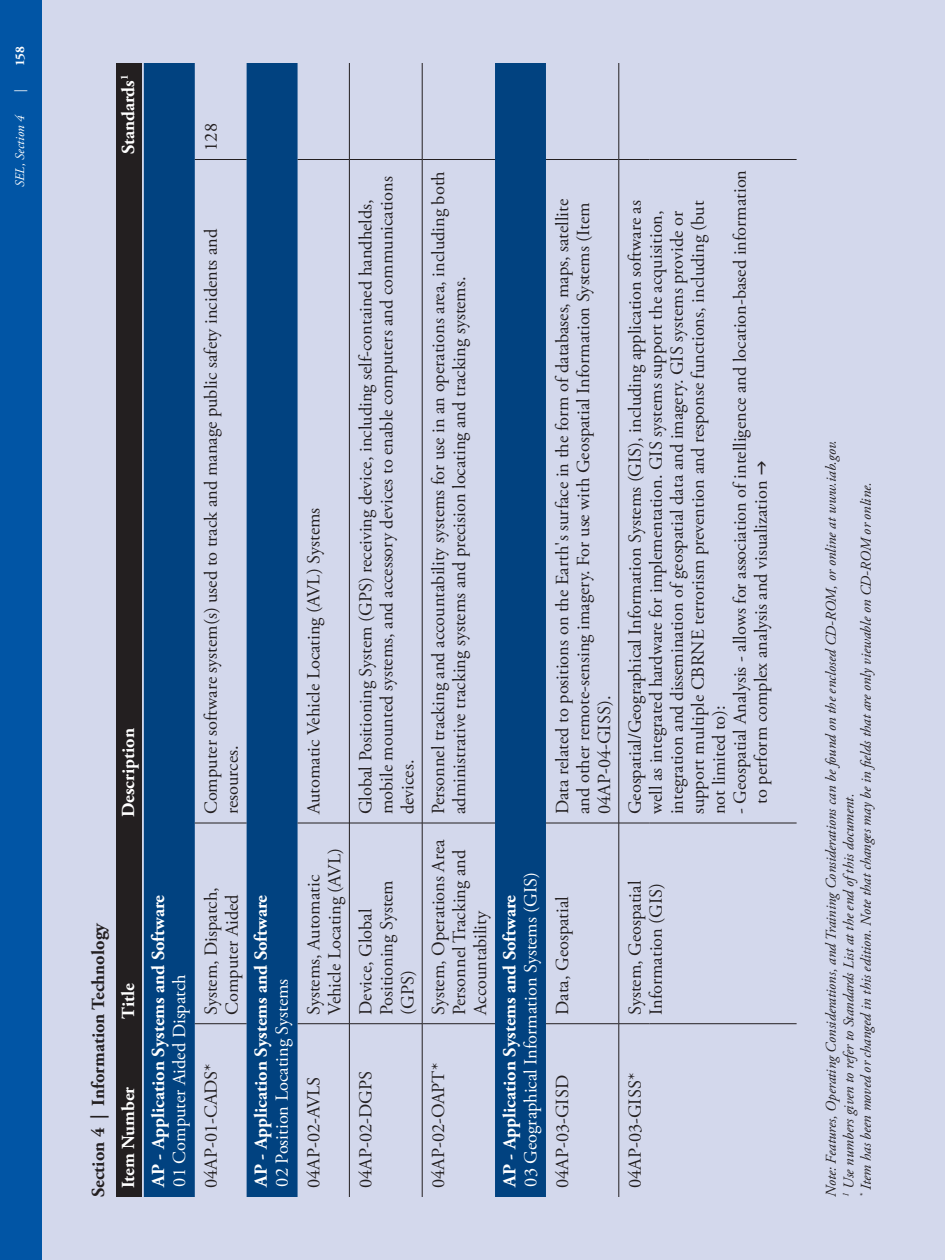
<style>
.page{position:relative;width:945px;height:1260px;background:#d3d8ec}
.page>*{position:absolute;margin:0;border:0;box-sizing:border-box;transform-origin:0 0}
.t1{font:18.38px/21px "Adobe Garamond Pro";color:#231f20}
.t2{font:700 18.38px "Adobe Garamond Pro";color:#fff}
.t3{font:18.38px "Adobe Garamond Pro";color:#fff}
.t4{font:700 18.38px "Adobe Garamond Pro";color:#231f20}
.t5{font:italic 14.88px/17.5px "Adobe Garamond Pro";color:#231f20}
.t6{font:italic 13.12px "Adobe Garamond Pro";color:#fff}
.t7{font:700 13.12px "Adobe Garamond Pro";color:#fff}
</style>
<div class="page">
<div style="left:0;top:0;width:42px;height:1260px;background:#0155a5"></div>
<div style="left:117px;top:63px;width:25px;height:1134px;background:#231f20"></div>
<svg style="left:144px;top:63px;width:402px;height:1134px"></svg>
<hr style="left:349px;top:1024px;width:1px;height:173px;background:#231f20">
<hr style="left:349px;top:823px;width:1px;height:201px;background:#231f20">
<hr style="left:350px;top:1023px;width:72px;height:1px;background:#231f20">
<hr style="left:349px;top:160px;width:1px;height:663px;background:#231f20">
<hr style="left:350px;top:823px;width:72px;height:1px;background:#231f20">
<hr style="left:349px;top:63px;width:1px;height:97px;background:#231f20">
<hr style="left:350px;top:159px;width:72px;height:1px;background:#231f20">
<hr style="left:422px;top:1024px;width:1px;height:173px;background:#231f20">
<hr style="left:422px;top:823px;width:1px;height:201px;background:#231f20">
<hr style="left:422px;top:1023px;width:73px;height:1px;background:#231f20">
<hr style="left:422px;top:160px;width:1px;height:663px;background:#231f20">
<hr style="left:422px;top:823px;width:73px;height:1px;background:#231f20">
<hr style="left:422px;top:63px;width:1px;height:97px;background:#231f20">
<hr style="left:422px;top:159px;width:73px;height:1px;background:#231f20">
<hr style="left:546px;top:1023px;width:73px;height:1px;background:#231f20">
<hr style="left:546px;top:823px;width:73px;height:1px;background:#231f20">
<hr style="left:546px;top:159px;width:73px;height:1px;background:#231f20">
<hr style="left:619px;top:1024px;width:1px;height:173px;background:#231f20">
<hr style="left:619px;top:823px;width:1px;height:201px;background:#231f20">
<hr style="left:619px;top:1023px;width:31px;height:1px;background:#231f20">
<hr style="left:619px;top:160px;width:1px;height:663px;background:#231f20">
<hr style="left:619px;top:823px;width:31px;height:1px;background:#231f20">
<hr style="left:650px;top:1023px;width:147px;height:1px;background:#231f20">
<hr style="left:650px;top:823px;width:147px;height:1px;background:#231f20">
<hr style="left:195px;top:1023px;width:52px;height:1px;background:#231f20">
<hr style="left:195px;top:823px;width:52px;height:1px;background:#231f20">
<hr style="left:195px;top:159px;width:52px;height:1px;background:#231f20">
<hr style="left:298px;top:1023px;width:51px;height:1px;background:#231f20">
<hr style="left:298px;top:823px;width:51px;height:1px;background:#231f20">
<hr style="left:298px;top:159px;width:51px;height:1px;background:#231f20">
<hr style="left:619px;top:63px;width:1px;height:97px;background:#231f20">
<hr style="left:619px;top:159px;width:31px;height:1px;background:#231f20">
<hr style="left:650px;top:159px;width:147px;height:1px;background:#231f20">
<p class="t7" style="left:12px;top:66px;width:22px;rotate:-90deg">158</p>
<p class="t6" style="left:12px;top:93px;width:5px;rotate:-90deg">|</p>
<p class="t6" style="left:12px;top:187px;width:74px;rotate:-90deg">SEL, Section 4</p>
<p class="t2" style="left:118px;top:154px;width:81px;rotate:-90deg">Standards<sup>1</sup></p>
<p class="t2" style="left:118px;top:817px;width:91px;rotate:-90deg">Description</p>
<p class="t4" style="left:88px;top:1197px;width:276px;rotate:-90deg">Section 4 | Information Technology</p>
<p class="t2" style="left:118px;top:1019px;width:37px;rotate:-90deg">Title</p>
<p class="t2" style="left:118px;top:1188px;width:103px;rotate:-90deg">Item Number</p>
<p class="t2" style="left:148px;top:1187px;width:293px;rotate:-90deg">AP - Application Systems and Software</p>
<p class="t3" style="left:168px;top:1187px;width:214px;rotate:-90deg">01 Computer Aided Dispatch</p>
<p class="t1" style="left:201px;top:151px;width:29px;rotate:-90deg">128</p>
<p class="t1" style="left:201px;top:814px;width:587px;rotate:-90deg">Computer software system(s) used to track and manage public safety incidents and resources.</p>
<p class="t1" style="left:304px;top:814px;width:308px;rotate:-90deg">Automatic Vehicle Locating (AVL) Systems</p>
<p class="t1" style="left:356px;top:814px;width:639px;rotate:-90deg">Global Positioning System (GPS) receiving device, including self-contained handhelds, mobile mounted systems, and accessory devices to enable computers and communications devices.</p>
<p class="t1" style="left:201px;top:1015px;width:129px;rotate:-90deg">System, Dispatch,<br>Computer Aided</p>
<p class="t1" style="left:201px;top:1188px;width:126px;rotate:-90deg">04AP-01-CADS*</p>
<p class="t2" style="left:250px;top:1187px;width:293px;rotate:-90deg">AP - Application Systems and Software</p>
<p class="t3" style="left:271px;top:1187px;width:209px;rotate:-90deg">02 Position Locating Systems</p>
<p class="t1" style="left:304px;top:1015px;width:168px;rotate:-90deg">Systems, Automatic<br>Vehicle Locating (AVL)</p>
<p class="t1" style="left:356px;top:1015px;width:136px;rotate:-90deg">Device, Global<br>Positioning System (GPS)</p>
<p class="t1" style="left:304px;top:1188px;width:113px;rotate:-90deg">04AP-02-AVLS</p>
<p class="t1" style="left:356px;top:1188px;width:119px;rotate:-90deg">04AP-02-DGPS</p>
<p class="t1" style="left:429px;top:814px;width:644px;rotate:-90deg">Personnel tracking and accountability systems for use in an operations area, including both administrative tracking systems and precision locating and tracking systems.</p>
<p class="t1" style="left:429px;top:1015px;width:177px;rotate:-90deg">System, Operations Area<br>Personnel Tracking and<br>Accountability</p>
<p class="t1" style="left:429px;top:1188px;width:127px;rotate:-90deg">04AP-02-OAPT*</p>
<p class="t3" style="left:520px;top:1187px;width:316px;rotate:-90deg">03 Geographical Information Systems (GIS)</p>
<p class="t2" style="left:499px;top:1187px;width:293px;rotate:-90deg">AP - Application Systems and Software</p>
<p class="t1" style="left:552px;top:814px;width:617px;rotate:-90deg">Data related to positions on the Earth's surface in the form of databases, maps, satellite and other remote-sensing imagery. For use with Geospatial Information Systems (Item<br>04AP-04-GISS).</p>
<p class="t1" style="left:552px;top:1015px;width:120px;rotate:-90deg">Data, Geospatial</p>
<p class="t1" style="left:552px;top:1188px;width:115px;rotate:-90deg">04AP-03-GISD</p>
<p class="t1" style="left:730px;top:804px;width:635px;text-indent:-10px;rotate:-90deg">- Geospatial Analysis - allows for association of intelligence and location-based information to perform complex analysis and visualization</p>
<p class="t1" style="left:625px;top:814px;width:616px;rotate:-90deg">Geospatial/Geographical Information Systems (GIS), including application software as well as integrated hardware for implementation. GIS systems support the acquisition, integration and dissemination of geospatial data and imagery. GIS systems provide or support multiple CBRNE terrorism prevention and response functions, including (but not limited to):</p>
<p class="t1" style="left:625px;top:1015px;width:136px;rotate:-90deg">System, Geospatial<br>Information (GIS)</p>
<p class="t1" style="left:625px;top:1188px;width:117px;rotate:-90deg">04AP-03-GISS*</p>
<p class="t5" style="left:823px;top:1197px;width:758px;rotate:-90deg">Note: Features, Operating Considerations, and Training Considerations can be found on the enclosed CD-ROM, or online at www.iab.gov.<br><sup>1</sup> Use numbers given to refer to Standards List at the end ofthis document.<br><sup>*</sup> Item has been moved or changed in this edition. Note that changes may be in fields that are only viewable on CD-ROM or online.</p>
</div>
